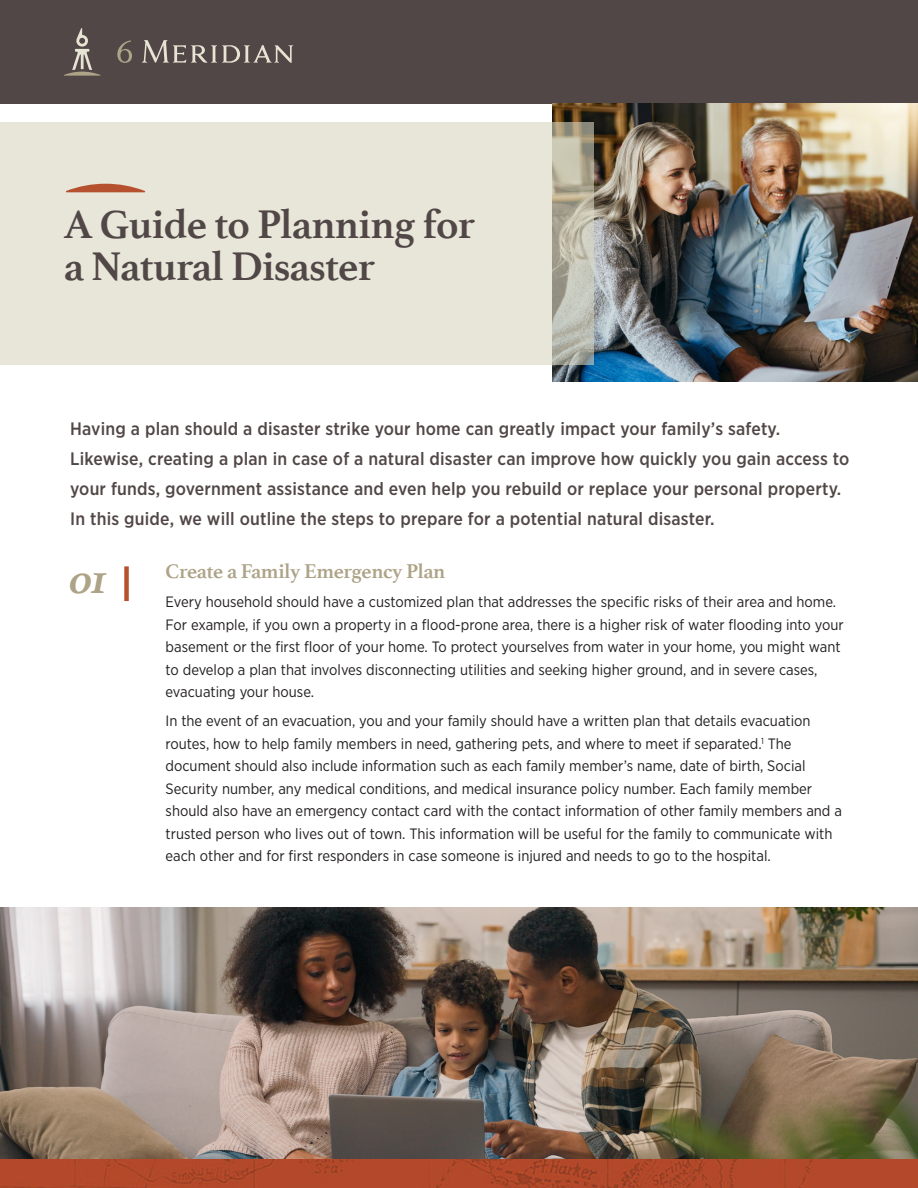
<style>
.page{position:relative;width:918px;height:1188px;background:#fff}
.page>*{position:absolute;margin:0;border:0;box-sizing:border-box;transform-origin:0 0}
.t1{font:700 42px/42px "Athelas";letter-spacing:-.02em;color:#524747}
.t2{font:italic 700 42px "Athelas";color:#ada387}
.t3{font:700 21px "Athelas";letter-spacing:-.02em;color:#ada387}
.Intro_paragraph-NB{font:500 18px/30px "Gotham Narrow";letter-spacing:.01em;color:#524747}
.t4{font:15px/22.5px "Gotham Narrow";color:#231f20}
</style>
<div class="page">
<img style="left:0;top:908px;width:918px;height:280px">
<div style="left:0;top:0;width:918px;height:104px;background:#504746"></div>
<svg style="left:64px;top:28px;width:37px;height:48px"></svg>
<svg style="left:117px;top:40px;width:15px;height:23px"></svg>
<svg style="left:142px;top:40px;width:151px;height:23px"></svg>
<img style="left:553px;top:104px;width:365px;height:277px">
<svg style="left:0;top:123px;width:594px;height:242px;background:#e3e2d5"></svg>
<svg style="left:66px;top:184px;width:79px;height:8px"></svg>
<div style="left:124px;top:566px;width:5px;height:35px;background:#b65130"></div>
<p class="t1" style="left:64px;top:202px;width:413px">A Guide to Planning for a Natural Disaster</p>
<p class="Intro_paragraph-NB" style="left:70px;top:414px;width:781px">Having a plan should a disaster strike your home can greatly impact your family’s safety.<br>Likewise, creating a plan in case of a natural disaster can improve how quickly you gain access to your funds, government assistance and even help you rebuild or replace your personal property.<br>In this guide, we will outline the steps to prepare for a potential natural disaster.</p>
<p class="t3" style="left:166px;top:554px;width:281px">Create a Family Emergency Plan</p>
<p class="t4" style="left:166px;top:590px;width:680px">Every household should have a customized plan that addresses the specific risks of their area and home.<br>For example, if you own a property in a flood-prone area, there is a higher risk of water flooding into your basement or the first floor of your home. To protect yourselves from water in your home, you might want to develop a plan that involves disconnecting utilities and seeking higher ground, and in severe cases, evacuating your house.</p>
<p class="t4" style="left:166px;top:710px;width:678px">In the event of an evacuation, you and your family should have a written plan that details evacuation routes, how to help family members in need, gathering pets, and where to meet if separated.<sup>1</sup> The document should also include information such as each family member’s name, date of birth, Social Security number, any medical conditions, and medical insurance policy number. Each family member should also have an emergency contact card with the contact information of other family members and a trusted person who lives out of town. This information will be useful for the family to communicate with each other and for first responders in case someone is injured and needs to go to the hospital.</p>
<p class="t2" style="left:70px;top:546px;width:39px">01</p>
</div>
